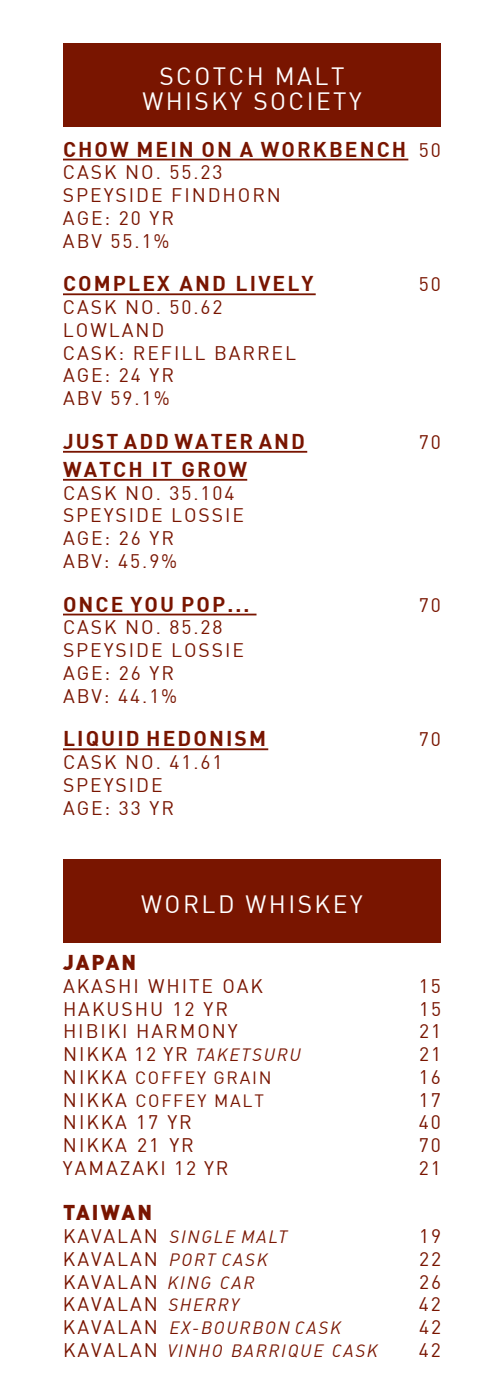
<style>
.page{position:relative;width:504px;height:1386px;background:#fff}
.page>*{position:absolute;margin:0;border:0;box-sizing:border-box;transform-origin:0 0}
.t1{font:24.5px "DIN";letter-spacing:.1em;color:#fff}
.t2{font:700 21px "DIN";letter-spacing:.1em;color:#791500}
.t3{font:900 21px "DIN Pro";letter-spacing:.1em;color:#791500}
.t4{font:19.25px "DIN";letter-spacing:.1em;color:#791500}
.t5{font:17.5px "DIN Regular Italic Alt";letter-spacing:.1em;color:#791500}
.t6{font:17.5px "DIN";letter-spacing:.1em;color:#791500}
.s1{font-weight:400;font-size:19.25px}
.s2{font-family:"DIN Regular Italic Alt";font-size:17.5px}
.s3{font-size:19.25px}
.s4{font-family:"DIN";font-size:19.25px}
</style>
<div class="page">
<div style="left:63px;top:44px;width:378px;height:83px;background:#791500"></div>
<hr style="left:63px;top:159px;width:345px;height:1px;background:#791500">
<hr style="left:63px;top:293px;width:253px;height:2px;background:#791500">
<hr style="left:63px;top:451px;width:244px;height:2px;background:#791500">
<hr style="left:63px;top:479px;width:184px;height:2px;background:#791500">
<hr style="left:63px;top:614px;width:194px;height:1px;background:#791500">
<hr style="left:63px;top:748px;width:205px;height:2px;background:#791500">
<div style="left:63px;top:859px;width:378px;height:83px;background:#791500"></div>
<p class="t1" style="left:159px;top:61px;width:187px">SCOTCH MALT</p>
<p class="t1" style="left:142px;top:86px;width:221px">WHISKY SOCIETY</p>
<p class="t2" style="left:63px;top:135px;width:380px">CHOW MEIN ON A WORKBENCH <span class="s1">50</span></p>
<p class="t4" style="left:63px;top:161px;width:161px">CASK NO. 55.23</p>
<p class="t4" style="left:63px;top:183px;width:220px">SPEYSIDE FINDHORN</p>
<p class="t4" style="left:63px;top:206px;width:113px">AGE: 20 YR</p>
<p class="t4" style="left:63px;top:229px;width:108px">ABV 55.1%</p>
<p class="t2" style="left:63px;top:270px;width:252px">COMPLEX AND LIVELY</p>
<p class="t4" style="left:419px;top:273px;width:24px">50</p>
<p class="t4" style="left:63px;top:295px;width:161px">CASK NO. 50.62</p>
<p class="t4" style="left:63px;top:318px;width:103px">LOWLAND</p>
<p class="t4" style="left:63px;top:341px;width:235px">CASK: REFILL BARREL</p>
<p class="t4" style="left:63px;top:364px;width:113px">AGE: 24 YR</p>
<p class="t4" style="left:63px;top:386px;width:108px">ABV 59.1%</p>
<p class="t2" style="left:63px;top:428px;width:244px">JUST ADD WATER AND</p>
<p class="t4" style="left:419px;top:430px;width:24px">70</p>
<p class="t2" style="left:63px;top:456px;width:186px">WATCH IT GROW</p>
<p class="t4" style="left:63px;top:481px;width:173px">CASK NO. 35.104</p>
<p class="t4" style="left:63px;top:504px;width:183px">SPEYSIDE LOSSIE</p>
<p class="t4" style="left:63px;top:526px;width:113px">AGE: 26 YR</p>
<p class="t4" style="left:63px;top:549px;width:116px">ABV: 45.9%</p>
<p class="t2" style="left:63px;top:590px;width:188px">ONCE YOU POP...</p>
<p class="t4" style="left:419px;top:593px;width:24px">70</p>
<p class="t4" style="left:63px;top:616px;width:161px">CASK NO. 85.28</p>
<p class="t4" style="left:63px;top:638px;width:183px">SPEYSIDE LOSSIE</p>
<p class="t4" style="left:63px;top:661px;width:113px">AGE: 26 YR</p>
<p class="t4" style="left:63px;top:684px;width:116px">ABV: 44.1%</p>
<p class="t2" style="left:63px;top:725px;width:205px">LIQUID HEDONISM</p>
<p class="t4" style="left:419px;top:728px;width:24px">70</p>
<p class="t4" style="left:63px;top:750px;width:161px">CASK NO. 41.61</p>
<p class="t4" style="left:63px;top:773px;width:101px">SPEYSIDE</p>
<p class="t4" style="left:63px;top:796px;width:113px">AGE: 33 YR</p>
<p class="t1" style="left:141px;top:889px;width:223px">WORLD WHISKEY</p>
<p class="t3" style="left:63px;top:948px;width:75px">JAPAN</p>
<p class="t4" style="left:63px;top:974px;width:202px">AKASHI WHITE OAK</p>
<p class="t4" style="left:419px;top:974px;width:24px">15</p>
<p class="t4" style="left:63px;top:997px;width:167px">HAKUSHU 12 YR</p>
<p class="t4" style="left:419px;top:997px;width:24px">15</p>
<p class="t4" style="left:63px;top:1019px;width:176px">HIBIKI HARMONY</p>
<p class="t4" style="left:419px;top:1019px;width:24px">21</p>
<p class="t4" style="left:63px;top:1042px;width:239px">NIKKA 12 YR <span class="s2">TAKETSURU</span></p>
<p class="t4" style="left:419px;top:1042px;width:24px">21</p>
<p class="t6" style="left:63px;top:1067px;width:210px"><span class="s3">NIKKA</span> COFFEY GRAIN</p>
<p class="t4" style="left:419px;top:1065px;width:24px">16</p>
<p class="t6" style="left:63px;top:1089px;width:202px"><span class="s3">NIKKA</span> COFFEY MALT</p>
<p class="t4" style="left:419px;top:1088px;width:24px">17</p>
<p class="t4" style="left:63px;top:1110px;width:130px">NIKKA 17 YR</p>
<p class="t4" style="left:419px;top:1110px;width:24px">40</p>
<p class="t4" style="left:63px;top:1133px;width:132px">NIKKA 21 YR</p>
<p class="t4" style="left:419px;top:1133px;width:24px">70</p>
<p class="t4" style="left:63px;top:1156px;width:167px">YAMAZAKI 12 YR</p>
<p class="t4" style="left:419px;top:1156px;width:24px">21</p>
<p class="t3" style="left:63px;top:1199px;width:91px">TAIWAN</p>
<p class="t5" style="left:63px;top:1226px;width:226px"><span class="s4">KAVALAN</span> SINGLE MALT</p>
<p class="t4" style="left:419px;top:1224px;width:24px">19</p>
<p class="t5" style="left:63px;top:1249px;width:206px"><span class="s4">KAVALAN</span> PORT CASK</p>
<p class="t4" style="left:419px;top:1247px;width:24px">22</p>
<p class="t4" style="left:63px;top:1270px;width:193px">KAVALAN <span class="s2">KING CAR</span></p>
<p class="t4" style="left:419px;top:1270px;width:24px">26</p>
<p class="t4" style="left:63px;top:1292px;width:177px">KAVALAN <span class="s2">SHERRY</span></p>
<p class="t4" style="left:419px;top:1292px;width:24px">42</p>
<p class="t5" style="left:63px;top:1317px;width:279px"><span class="s4">KAVALAN</span> EX-BOURBON CASK</p>
<p class="t4" style="left:419px;top:1315px;width:24px">42</p>
<p class="t5" style="left:63px;top:1340px;width:316px"><span class="s4">KAVALAN</span> VINHO BARRIQUE CASK</p>
<p class="t4" style="left:419px;top:1338px;width:24px">42</p>
</div>
